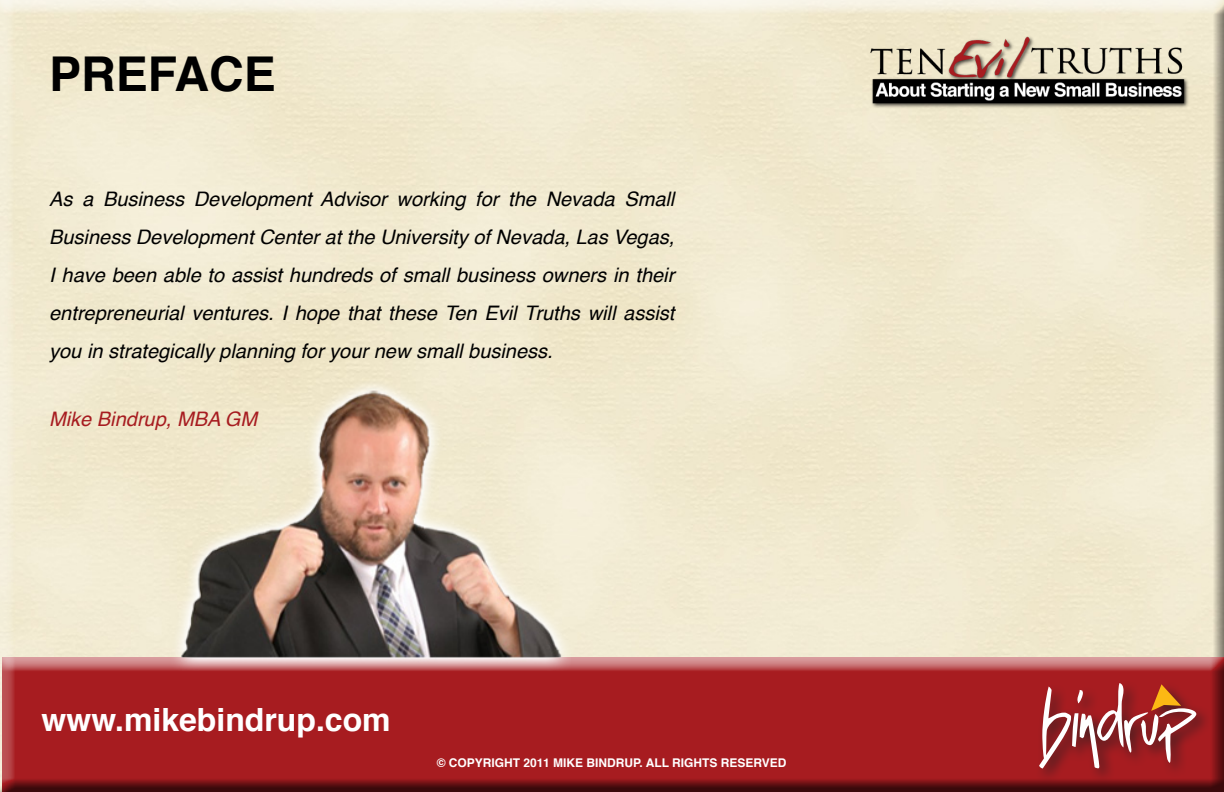
<style>
.page{position:relative;width:1224px;height:792px;background:#f1ead0}
.page>*{position:absolute;margin:0;border:0;box-sizing:border-box;transform-origin:0 0}
.t1{font:700 48px "Helvetica";color:#000}
.t2{font:700 32px "Helvetica";color:#fff}
.t3{font:italic 20px/38px "Helvetica";color:#000;text-align:justify}
.t4{font:italic 20px "Helvetica";color:#a71c20}
.t5{font:700 12px "Helvetica";color:#fff}
</style>
<div class="page">
<div style="left:1px;top:657px;width:1223px;height:135px;background:#231f20;opacity:.75"></div>
<img style="left:863px;top:32px;width:331px;height:79px">
<div style="left:1036px;top:679px;width:177px;height:106px;background:#231f20;opacity:.75"></div>
<svg style="left:1039px;top:683px;width:157px;height:85px;background:#ab4c4b"></svg>
<img style="left:170px;top:367px;width:400px;height:304px">
<p class="t1" style="left:49px;top:35px;width:228px">PREFACE</p>
<p class="t3" style="left:49px;top:181px;width:627px">As a Business Development Advisor working for the Nevada Small Business Development Center at the University of Nevada, Las Vegas, I have been able to assist hundreds of small business owners in their entrepreneurial ventures. I hope that these Ten Evil Truths will assist you in strategically planning for your new small business.</p>
<p class="t4" style="left:49px;top:404px;width:209px">Mike Bindrup, MBA GM</p>
<p class="t2" style="left:42px;top:694px;width:351px">www.mikebindrup.com</p>
<p class="t5" style="left:437px;top:754px;width:351px">© COPYRIGHT 2011 MIKE BINDRUP. ALL RIGHTS RESERVED</p>
</div>
